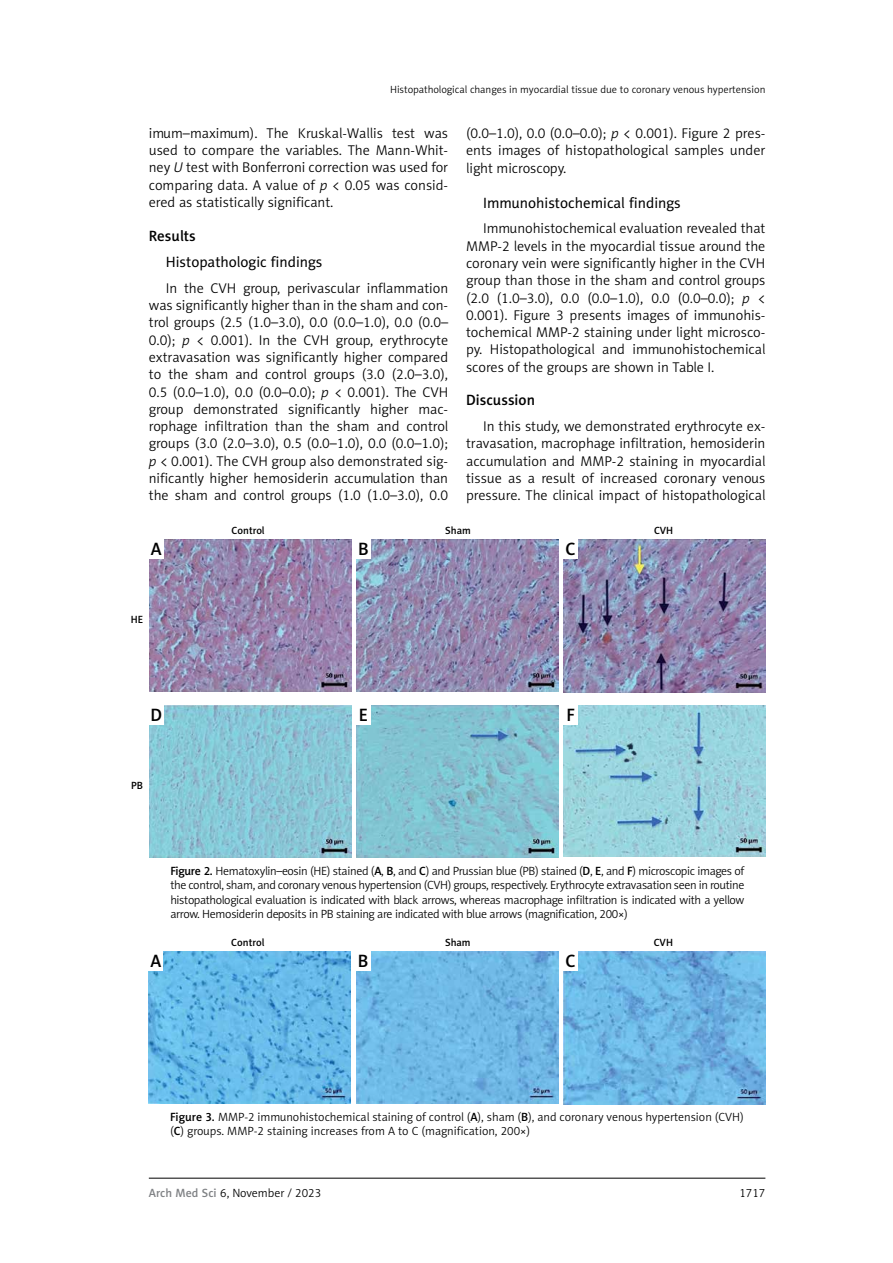
<style>
.page{position:relative;width:893px;height:1263px;background:#fff}
.page>*{position:absolute;margin:0;border:0;box-sizing:border-box;transform-origin:0 0}
.t1{font:18px "Naomi Sans EFN Medium";color:#000}
.t2{font:15px "Naomi Sans EFN";color:#000}
.t3{font:15px "Naomi Sans EFN Medium";color:#000}
.t4{font:14.25px/17.2px "Naomi Sans EFN Light";color:#000;text-align:justify}
.t5{font:12px/14.4px "Naomi Sans EFN Light";color:#000;text-align:justify}
.t6{font:10.5px "Naomi Sans EFN Light";color:#000}
.t7{font:10.5px "Naomi Sans EFN Medium";color:#000}
.s1{font-style:italic}
.s2{font-family:"Naomi Sans EFN Medium"}
.s3{font-family:"Naomi Sans EFN Medium";color:#808285}
</style>
<div class="page">
<hr style="left:149px;top:1178px;width:616px;height:1px;background:#000">
<img style="left:149px;top:539px;width:202px;height:153px">
<img style="left:149px;top:705px;width:202px;height:152px">
<img style="left:356px;top:539px;width:202px;height:153px">
<img style="left:356px;top:705px;width:202px;height:152px">
<img style="left:563px;top:539px;width:203px;height:153px">
<img style="left:563px;top:705px;width:203px;height:152px">
<div style="left:149px;top:539px;width:14px;height:19px;background:#fff"></div>
<div style="left:149px;top:705px;width:14px;height:19px;background:#fff"></div>
<div style="left:356px;top:539px;width:15px;height:19px;background:#fff"></div>
<div style="left:356px;top:705px;width:15px;height:19px;background:#fff"></div>
<div style="left:563px;top:539px;width:15px;height:19px;background:#fff"></div>
<div style="left:563px;top:705px;width:15px;height:19px;background:#fff"></div>
<img style="left:149px;top:951px;width:202px;height:153px">
<img style="left:356px;top:951px;width:202px;height:153px">
<img style="left:563px;top:951px;width:202px;height:153px">
<div style="left:149px;top:951px;width:14px;height:19px;background:#fff"></div>
<div style="left:356px;top:951px;width:14px;height:19px;background:#fff"></div>
<div style="left:563px;top:951px;width:14px;height:19px;background:#fff"></div>
<p class="t6" style="left:390px;top:83px;width:377px">Histopathological changes in myocardial tissue due to coronary venous hypertension</p>
<p class="t4" style="left:149px;top:124px;width:301px">imum–maximum). The Kruskal-Wallis test was used to compare the variables. The Mann-Whit&shy;ney <span class="s1">U</span> test with Bonferroni correction was used for comparing data. A value of <span class="s1">p</span> &lt; 0.05 was consid&shy;ered as statistically significant.</p>
<p class="t3" style="left:149px;top:227px;width:48px">Results</p>
<p class="t2" style="left:166px;top:253px;width:158px">Histopathologic findings</p>
<p class="t4" style="left:149px;top:279px;width:301px;text-indent:17px">In the CVH group, perivascular inflammation was significantly higher than in the sham and con&shy;trol groups (2.5 (1.0–3.0), 0.0 (0.0–1.0), 0.0 (0.0– 0.0); <span class="s1">p</span> &lt; 0.001). In the CVH group, erythrocyte extravasation was significantly higher compared to the sham and control groups (3.0 (2.0–3.0), 0.5 (0.0–1.0), 0.0 (0.0–0.0); <span class="s1">p</span> &lt; 0.001). The CVH group demonstrated significantly higher mac&shy;rophage infiltration than the sham and control groups (3.0 (2.0–3.0), 0.5 (0.0–1.0), 0.0 (0.0–1.0); <span class="s1">p</span> &lt; 0.001). The CVH group also demonstrated sig&shy;nificantly higher hemosiderin accumulation than the sham and control groups (1.0 (1.0–3.0), 0.0</p>
<p class="t4" style="left:466px;top:125px;width:301px">(0.0–1.0), 0.0 (0.0–0.0); <span class="s1">p</span> &lt; 0.001). Figure 2 pres&shy;ents images of histopathological samples under light microscopy.</p>
<p class="t2" style="left:483px;top:193px;width:199px">Immunohistochemical findings</p>
<p class="t4" style="left:466px;top:220px;width:301px;text-indent:17px">Immunohistochemical evaluation revealed that MMP-2 levels in the myocardial tissue around the coronary vein were significantly higher in the CVH group than those in the sham and control groups (2.0 (1.0–3.0), 0.0 (0.0–1.0), 0.0 (0.0–0.0); <span class="s1">p</span> &lt; 0.001). Figure 3 presents images of immunohis&shy;tochemical MMP-2 staining under light microsco&shy;py. Histopathological and immunohistochemical scores of the groups are shown in Table I.</p>
<p class="t3" style="left:466px;top:391px;width:70px">Discussion</p>
<p class="t4" style="left:466px;top:417px;width:301px;text-indent:17px">In this study, we demonstrated erythrocyte ex&shy;travasation, macrophage infiltration, hemosiderin accumulation and MMP-2 staining in myocardial tissue as a result of increased coronary venous pressure. The clinical impact of histopathological</p>
<p class="t1" style="left:151px;top:538px;width:12px">A</p>
<p class="t7" style="left:131px;top:613px;width:14px">HE</p>
<p class="t7" style="left:232px;top:524px;width:35px">Control</p>
<p class="t7" style="left:445px;top:524px;width:27px">Sham</p>
<p class="t7" style="left:654px;top:524px;width:21px">CVH</p>
<p class="t1" style="left:358px;top:538px;width:12px">B</p>
<p class="t1" style="left:566px;top:538px;width:12px">C</p>
<p class="t1" style="left:150px;top:704px;width:13px">D</p>
<p class="t7" style="left:131px;top:779px;width:13px">PB</p>
<p class="t1" style="left:359px;top:704px;width:11px">E</p>
<p class="t1" style="left:566px;top:704px;width:10px">F</p>
<p class="t5" style="left:170px;top:863px;width:576px"><span class="s2">Figure 2.</span> Hematoxylin–eosin (HE) stained (<span class="s2">A</span>, <span class="s2">B</span>, and <span class="s2">C</span>) and Prussian blue (PB) stained (<span class="s2">D</span>, <span class="s2">E</span>, and <span class="s2">F</span>) microscopic images of the control, sham, and coronary venous hypertension (CVH) groups, respectively. Erythrocyte extravasation seen in routine histopathological evaluation is indicated with black arrows, whereas macrophage infiltration is indicated with a yellow arrow. Hemosiderin deposits in PB staining are indicated with blue arrows (magnification, 200×)</p>
<p class="t7" style="left:231px;top:936px;width:35px">Control</p>
<p class="t7" style="left:445px;top:936px;width:27px">Sham</p>
<p class="t7" style="left:654px;top:936px;width:21px">CVH</p>
<p class="t1" style="left:151px;top:950px;width:12px">A</p>
<p class="t1" style="left:358px;top:950px;width:12px">B</p>
<p class="t1" style="left:565px;top:950px;width:12px">C</p>
<p class="t5" style="left:170px;top:1110px;width:575px"><span class="s2">Figure 3.</span> MMP-2 immunohistochemical staining of control (<span class="s2">A</span>), sham (<span class="s2">B</span>), and coronary venous hypertension (CVH) (<span class="s2">C</span>) groups. MMP-2 staining increases from A to C (magnification, 200×)</p>
<p class="t5" style="left:149px;top:1186px;width:174px"><span class="s3">Arch Med Sci</span> 6, November / 2023</p>
<p class="t5" style="left:739px;top:1186px;width:27px">1717</p>
</div>
